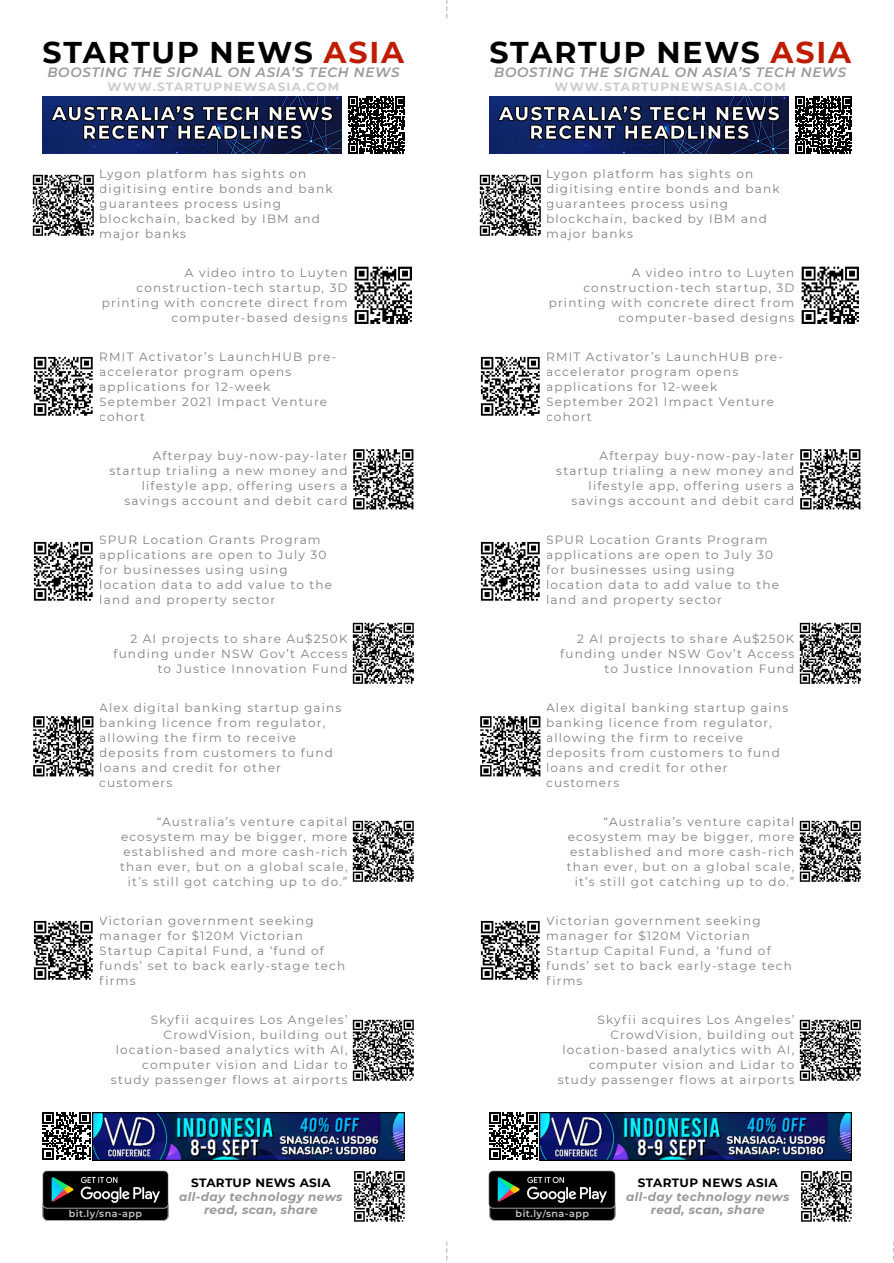
<style>
.page{position:relative;width:894px;height:1263px;background:#fff}
.page>*{position:absolute;margin:0;border:0;box-sizing:border-box;transform-origin:0 0}
.t1{font:700 30px "Montserrat";letter-spacing:.06em;color:#000}
.t2{font:italic 600 13.5px "Montserrat";letter-spacing:.05em;color:#999}
.t3{font:12px/15px "Montserrat";letter-spacing:.1em;color:#808080}
.t4{font:italic 700 12px/13.5px "Montserrat";letter-spacing:.03em;color:#999;text-align:center}
.t5{font:700 12px "Montserrat";letter-spacing:.1em;color:#ccc}
.t6{font:700 12px "Montserrat";letter-spacing:.025em;color:#000}
.t7{font:600 9.6px "Montserrat";letter-spacing:.05em;color:rgb(255 255 255/.8)}
.s1{color:#bf1c00}
.s2{font-size:8.25px}
</style>
<div class="page">
<svg style="left:43px;top:1218px;width:125px;height:3px"></svg>
<svg style="left:490px;top:1218px;width:125px;height:3px"></svg>
<img style="left:354px;top:1171px;width:51px;height:51px">
<img style="left:801px;top:1171px;width:51px;height:51px">
<svg style="left:446px;top:0;width:1px;height:19px"></svg>
<svg style="left:446px;top:1242px;width:1px;height:18px"></svg>
<svg style="left:893px;top:1242px;width:1px;height:18px"></svg>
<img style="left:43px;top:96px;width:299px;height:57px">
<img style="left:489px;top:96px;width:299px;height:57px">
<img style="left:42px;top:1170px;width:127px;height:48px">
<img style="left:488px;top:1170px;width:128px;height:48px">
<img style="left:51px;top:106px;width:281px;height:34px">
<img style="left:498px;top:106px;width:281px;height:34px">
<img style="left:92px;top:1112px;width:312px;height:48px">
<img style="left:539px;top:1112px;width:311px;height:48px">
<svg style="left:348px;top:97px;width:57px;height:56px"></svg>
<svg style="left:795px;top:97px;width:56px;height:56px"></svg>
<svg style="left:43px;top:1112px;width:47px;height:48px"></svg>
<svg style="left:489px;top:1112px;width:48px;height:48px"></svg>
<img style="left:32px;top:174px;width:62px;height:62px">
<img style="left:479px;top:174px;width:62px;height:62px">
<img style="left:354px;top:266px;width:58px;height:58px">
<img style="left:801px;top:266px;width:58px;height:58px">
<img style="left:33px;top:356px;width:60px;height:60px">
<img style="left:480px;top:356px;width:60px;height:60px">
<img style="left:353px;top:449px;width:61px;height:61px">
<img style="left:800px;top:449px;width:61px;height:61px">
<img style="left:33px;top:541px;width:60px;height:60px">
<img style="left:480px;top:541px;width:60px;height:60px">
<img style="left:352px;top:622px;width:62px;height:62px">
<img style="left:799px;top:622px;width:62px;height:62px">
<img style="left:33px;top:716px;width:61px;height:61px">
<img style="left:480px;top:716px;width:61px;height:61px">
<img style="left:352px;top:820px;width:62px;height:62px">
<img style="left:799px;top:820px;width:62px;height:62px">
<img style="left:33px;top:920px;width:60px;height:60px">
<img style="left:480px;top:920px;width:60px;height:60px">
<img style="left:352px;top:1019px;width:62px;height:62px">
<img style="left:799px;top:1019px;width:62px;height:62px">
<h1 class="t1" style="left:43px;top:34px;width:363px">STARTUP NEWS <span class="s1">ASIA</span></h1>
<h1 class="t1" style="left:489px;top:34px;width:363px">STARTUP NEWS <span class="s1">ASIA</span></h1>
<p class="t5" style="left:108px;top:79px;width:233px">WWW.STARTUPNEWSASIA.COM</p>
<p class="t5" style="left:554px;top:79px;width:233px">WWW.STARTUPNEWSASIA.COM</p>
<p class="t2" style="left:47px;top:64px;width:353px">BOOSTING THE SIGNAL ON ASIA’S TECH NEWS</p>
<p class="t2" style="left:494px;top:64px;width:353px">BOOSTING THE SIGNAL ON ASIA’S TECH NEWS</p>
<p class="t3" style="left:99px;top:166px;width:235px">Lygon platform has sights on digitising entire bonds and bank guarantees process using blockchain, backed by IBM and major banks</p>
<p class="t3" style="left:102px;top:265px;width:247px;text-align:right">A video intro to Luyten construction-tech startup, 3D printing with concrete direct from computer-based designs</p>
<p class="t3" style="left:99px;top:349px;width:238px">RMIT Activator’s LaunchHUB pre&shy;accelerator program opens applications for 12-week<br>September 2021 Impact Venture cohort</p>
<p class="t3" style="left:109px;top:448px;width:239px;text-align:right">Afterpay buy-now-pay-later startup trialing a new money and lifestyle app, offering users a savings account and debit card</p>
<p class="t3" style="left:99px;top:532px;width:234px">SPUR Location Grants Program applications are open to July 30 for businesses using using location data to add value to the land and property sector</p>
<p class="t3" style="left:113px;top:631px;width:235px;text-align:right">2 AI projects to share Au$250K funding under NSW Gov’t Access to Justice Innovation Fund</p>
<p class="t3" style="left:99px;top:700px;width:243px">Alex digital banking startup gains banking licence from regulator, allowing the firm to receive deposits from customers to fund loans and credit for other customers</p>
<p class="t3" style="left:120px;top:814px;width:229px;text-align:right">“Australia’s venture capital ecosystem may be bigger, more established and more cash-rich than ever, but on a global scale, it’s still got catching up to do.”</p>
<p class="t3" style="left:99px;top:913px;width:247px">Victorian government seeking manager for $120M Victorian<br>Startup Capital Fund, a ‘fund of funds’ set to back early-stage tech firms</p>
<p class="t3" style="left:111px;top:1012px;width:238px;text-align:right">Skyfii acquires Los Angeles’<br>CrowdVision, building out location-based analytics with AI, computer vision and Lidar to study passenger flows at airports</p>
<p class="t3" style="left:546px;top:166px;width:235px">Lygon platform has sights on digitising entire bonds and bank guarantees process using blockchain, backed by IBM and major banks</p>
<p class="t3" style="left:548px;top:265px;width:247px;text-align:right">A video intro to Luyten construction-tech startup, 3D printing with concrete direct from computer-based designs</p>
<p class="t3" style="left:546px;top:349px;width:238px">RMIT Activator’s LaunchHUB pre&shy;accelerator program opens applications for 12-week<br>September 2021 Impact Venture cohort</p>
<p class="t3" style="left:556px;top:448px;width:239px;text-align:right">Afterpay buy-now-pay-later startup trialing a new money and lifestyle app, offering users a savings account and debit card</p>
<p class="t3" style="left:546px;top:532px;width:234px">SPUR Location Grants Program applications are open to July 30 for businesses using using location data to add value to the land and property sector</p>
<p class="t3" style="left:560px;top:631px;width:235px;text-align:right">2 AI projects to share Au$250K funding under NSW Gov’t Access to Justice Innovation Fund</p>
<p class="t3" style="left:546px;top:700px;width:243px">Alex digital banking startup gains banking licence from regulator, allowing the firm to receive deposits from customers to fund loans and credit for other customers</p>
<p class="t3" style="left:566px;top:814px;width:229px;text-align:right">“Australia’s venture capital ecosystem may be bigger, more established and more cash-rich than ever, but on a global scale, it’s still got catching up to do.”</p>
<p class="t3" style="left:546px;top:913px;width:247px">Victorian government seeking manager for $120M Victorian<br>Startup Capital Fund, a ‘fund of funds’ set to back early-stage tech firms</p>
<p class="t3" style="left:557px;top:1012px;width:238px;text-align:right">Skyfii acquires Los Angeles’<br>CrowdVision, building out location-based analytics with AI, computer vision and Lidar to study passenger flows at airports</p>
<p class="t6" style="left:191px;top:1175px;width:141px">STARTUP NEWS ASIA</p>
<p class="t4" style="left:179px;top:1189px;width:165px">all-day technology news read, scan, share</p>
<p class="t7" style="left:69px;top:1208px;width:75px">bit.ly<span class="s2">/</span>sna-app</p>
<p class="t7" style="left:515px;top:1208px;width:75px">bit.ly<span class="s2">/</span>sna-app</p>
<p class="t6" style="left:637px;top:1175px;width:141px">STARTUP NEWS ASIA</p>
<p class="t4" style="left:626px;top:1189px;width:165px">all-day technology news read, scan, share</p>
</div>
